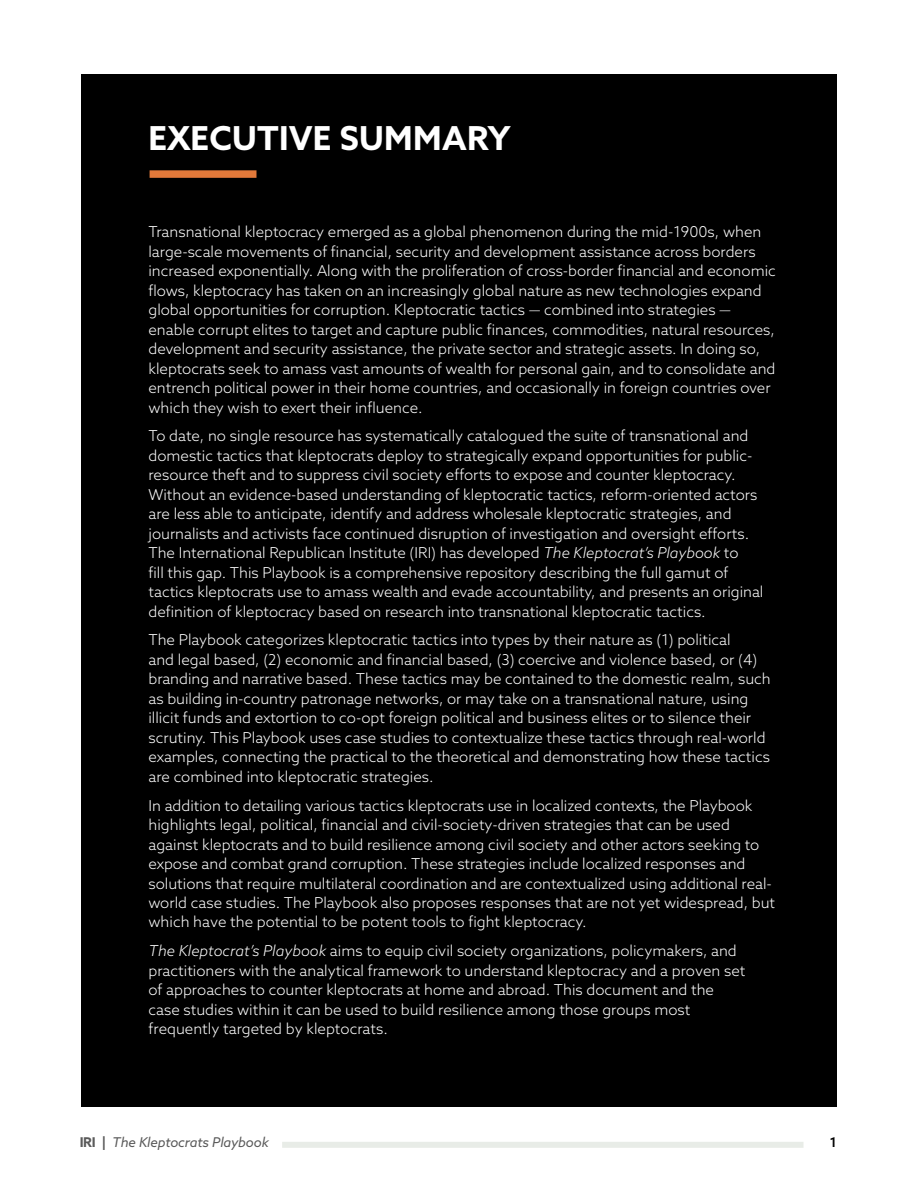
<style>
.page{position:relative;width:918px;height:1188px;background:#fff}
.page>*{position:absolute;margin:0;border:0;box-sizing:border-box;transform-origin:0 0}
.t1{font:700 33px "Azo Sans";letter-spacing:.01em;color:#fff}
.t2{font:300 15px/19.5px "Azo Sans";color:#fff}
.t3{font:italic 13.5px "Azo Sans";letter-spacing:-.01em;color:#000}
.t4{font:500 13.5px "Azo Sans";color:#000}
.s1{font-style:italic}
.s2{font-weight:700;font-style:normal}
</style>
<div class="page">
<div style="left:282px;top:1142px;width:522px;height:6px;background:#e8ece7"></div>
<div style="left:81px;top:74px;width:756px;height:1033px;background:#000"></div>
<div style="left:150px;top:170px;width:106px;height:8px;background:#e2793a"></div>
<h1 class="t1" style="left:148px;top:116px;width:364px">EXECUTIVE SUMMARY</h1>
<p class="t2" style="left:148px;top:222px;width:629px">Transnational kleptocracy emerged as a global phenomenon during the mid-1900s, when large-scale movements of financial, security and development assistance across borders increased exponentially. Along with the proliferation of cross-border financial and economic flows, kleptocracy has taken on an increasingly global nature as new technologies expand global opportunities for corruption. Kleptocratic tactics — combined into strategies — enable corrupt elites to target and capture public finances, commodities, natural resources, development and security assistance, the private sector and strategic assets. In doing so, kleptocrats seek to amass vast amounts of wealth for personal gain, and to consolidate and entrench political power in their home countries, and occasionally in foreign countries over which they wish to exert their influence.</p>
<p class="t2" style="left:148px;top:426px;width:616px">To date, no single resource has systematically catalogued the suite of transnational and domestic tactics that kleptocrats deploy to strategically expand opportunities for public&shy;resource theft and to suppress civil society efforts to expose and counter kleptocracy.<br>Without an evidence-based understanding of kleptocratic tactics, reform-oriented actors are less able to anticipate, identify and address wholesale kleptocratic strategies, and journalists and activists face continued disruption of investigation and oversight efforts.<br>The International Republican Institute (IRI) has developed <span class="s1">The Kleptocrat’s Playbook</span> to<br>fill this gap. This Playbook is a comprehensive repository describing the full gamut of tactics kleptocrats use to amass wealth and evade accountability, and presents an original definition of kleptocracy based on research into transnational kleptocratic tactics.</p>
<p class="t2" style="left:148px;top:630px;width:624px">The Playbook categorizes kleptocratic tactics into types by their nature as (1) political<br>and legal based, (2) economic and financial based, (3) coercive and violence based, or (4) branding and narrative based. These tactics may be contained to the domestic realm, such as building in-country patronage networks, or may take on a transnational nature, using illicit funds and extortion to co-opt foreign political and business elites or to silence their scrutiny. This Playbook uses case studies to contextualize these tactics through real-world examples, connecting the practical to the theoretical and demonstrating how these tactics are combined into kleptocratic strategies.</p>
<p class="t2" style="left:148px;top:795px;width:628px">In addition to detailing various tactics kleptocrats use in localized contexts, the Playbook highlights legal, political, financial and civil-society-driven strategies that can be used against kleptocrats and to build resilience among civil society and other actors seeking to expose and combat grand corruption. These strategies include localized responses and solutions that require multilateral coordination and are contextualized using additional real&shy;world case studies. The Playbook also proposes responses that are not yet widespread, but which have the potential to be potent tools to fight kleptocracy.</p>
<p class="t2" style="left:148px;top:941px;width:599px"><span class="s1">The Kleptocrat’s Playbook</span> aims to equip civil society organizations, policymakers, and practitioners with the analytical framework to understand kleptocracy and a proven set of approaches to counter kleptocrats at home and abroad. This document and the case studies within it can be used to build resilience among those groups most frequently targeted by kleptocrats.</p>
<p class="t3" style="left:79px;top:1133px;width:191px"><span class="s2">IRI |</span> The Kleptocrats Playbook</p>
<p class="t4" style="left:830px;top:1133px;width:8px">1</p>
</div>
